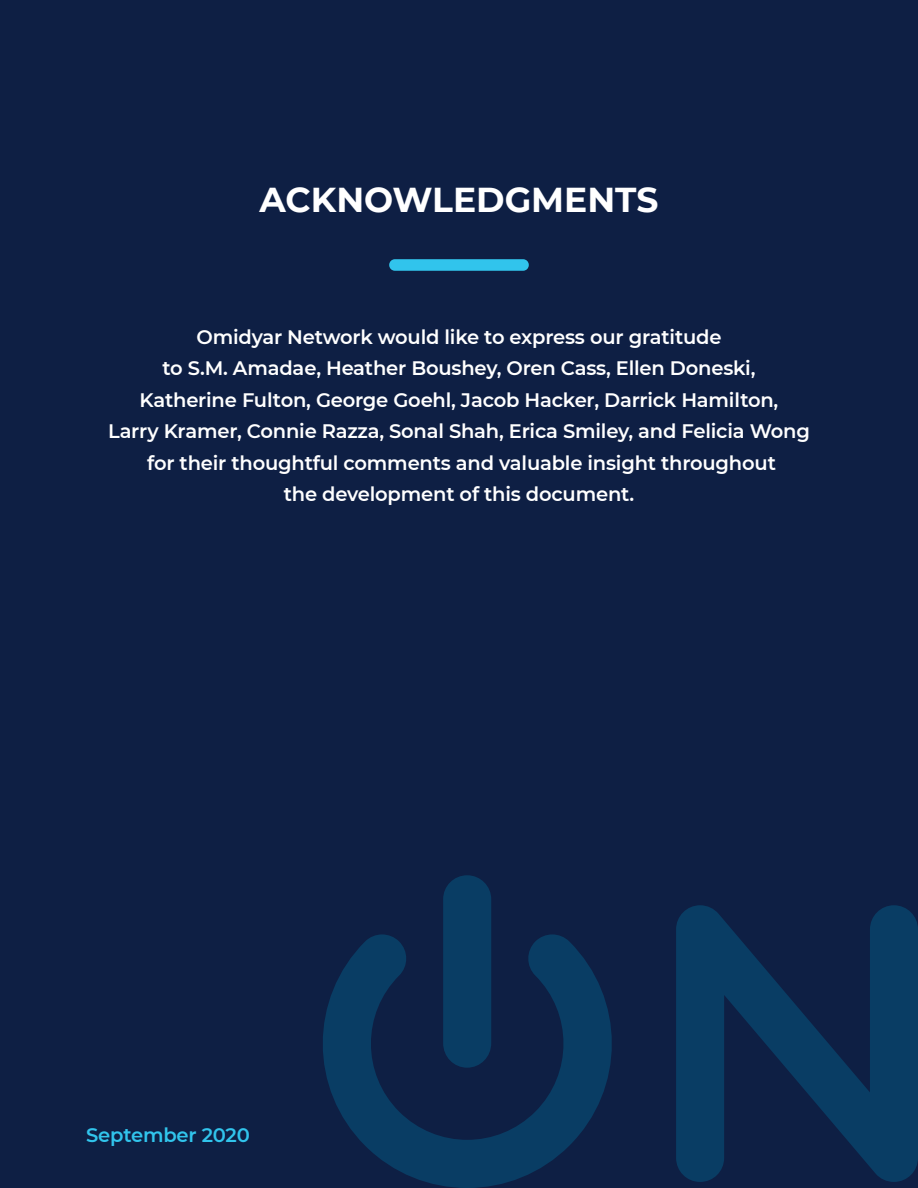
<style>
.page{position:relative;width:918px;height:1188px;background:#0e1f44}
.page>*{position:absolute;margin:0;border:0;box-sizing:border-box;transform-origin:0 0}
.t1{font:700 34.5px "Montserrat";color:#fff}
.t2{font:600 19.5px/31.5px "Montserrat";letter-spacing:-.01em;color:#fff;text-align:center}
.t3{font:600 19.5px "Montserrat";letter-spacing:-.01em;color:#31c4ec}
</style>
<div class="page">
<svg style="left:443px;top:875px;width:48px;height:59px"></svg>
<svg style="left:323px;top:934px;width:289px;height:254px"></svg>
<svg style="left:676px;top:905px;width:242px;height:277px;fill:#093d64"></svg>
<div style="left:389px;top:259px;width:140px;height:12px;background:#31c4ec;border-radius:6px"></div>
<h1 class="t1" style="left:260px;top:174px;width:400px">ACKNOWLEDGMENTS</h1>
<p class="t2" style="left:108px;top:320px;width:703px">Omidyar Network would like to express our gratitude<br>to S.M. Amadae, Heather Boushey, Oren Cass, Ellen Doneski,<br>Katherine Fulton, George Goehl, Jacob Hacker, Darrick Hamilton,<br>Larry Kramer, Connie Razza, Sonal Shah, Erica Smiley, and Felicia Wong for their thoughtful comments and valuable insight throughout<br>the development of this document.</p>
<p class="t3" style="left:86px;top:1122px;width:165px">September 2020</p>
</div>
